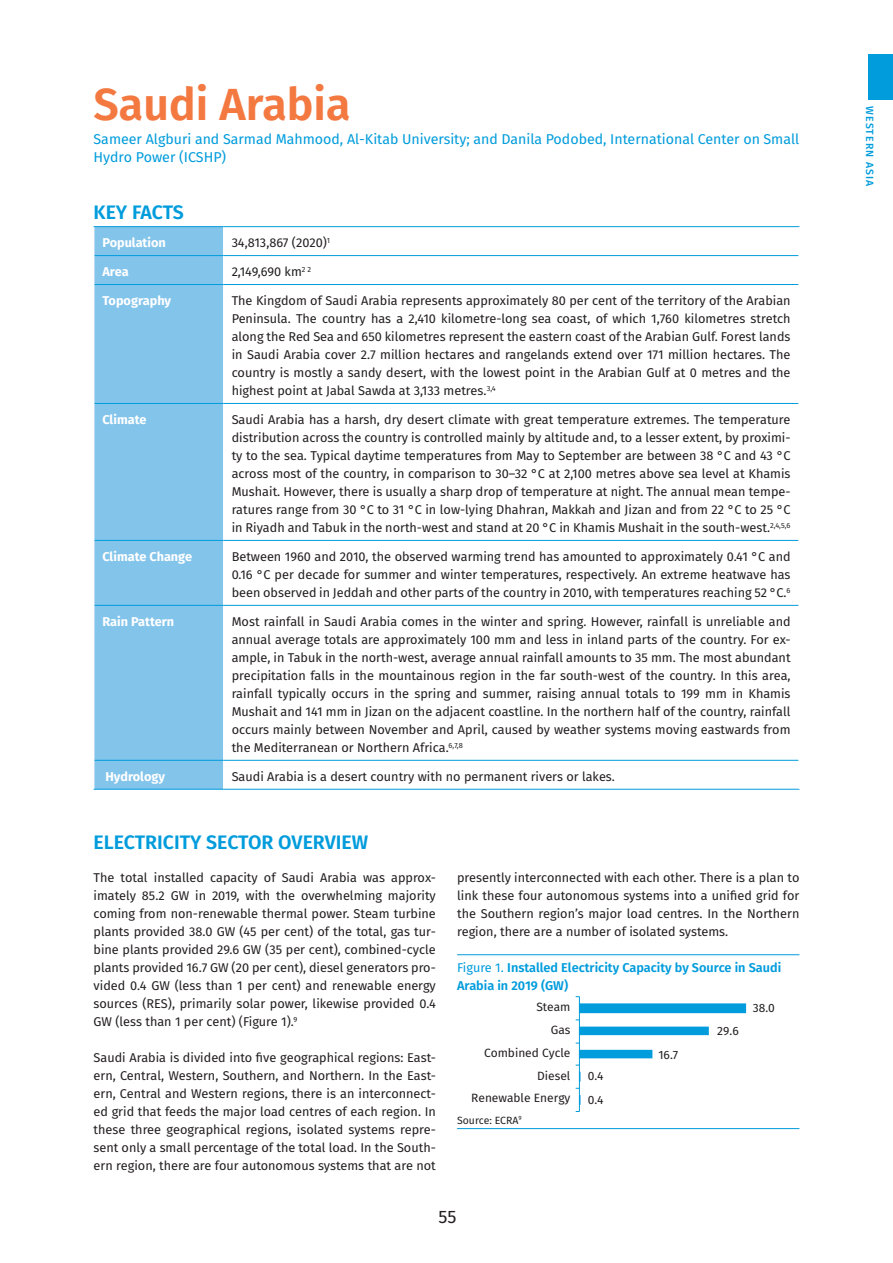
<style>
.page{position:relative;width:893px;height:1263px;background:#fff}
.page>*{position:absolute;margin:0;border:0;box-sizing:border-box;transform-origin:0 0}
.T_I_T_E_L{font:600 45px "Fira Sans";color:#f37941}
.SUB_TITEL_FULL{font:600 19.5px "Fira Sans";color:#009cdc}
.t1{font:18px "Fira Sans";color:#231f20}
.Author{font:14.25px/18px "Fira Sans";color:#009cdc}
.KEY_FACTS_Text{font:12.75px/18px "Fira Sans";color:#231f20;text-align:justify}
.TEXT_Normal{font:12.75px/18px "Fira Sans";color:#231f20;text-align:justify}
.Figure_Titel{font:600 12.75px/18px "Fira Sans";color:#009cdc}
.KEY_FACTS_Menue{font:700 12.75px "Fira Sans";color:#fff}
.t2{font:12px/23.2px "Fira Sans";color:#231f20}
.Source{font:10.5px "Fira Sans";color:#231f20}
.t3{font:500 10.5px "Fira Sans";letter-spacing:.1em;color:#009cdc}
.s1{font-weight:400}
</style>
<div class="page">
<div style="left:868px;top:54px;width:25px;height:45px;background:#009cdc"></div>
<div style="left:95px;top:227px;width:128px;height:562px;background:#83c4eb"></div>
<svg style="left:223px;top:227px;width:576px;height:562px"></svg>
<hr style="left:94px;top:255px;width:129px;height:1px;background:#009cdc">
<hr style="left:94px;top:284px;width:129px;height:1px;background:#009cdc">
<hr style="left:94px;top:403px;width:129px;height:1px;background:#009cdc">
<hr style="left:94px;top:540px;width:129px;height:1px;background:#009cdc">
<hr style="left:94px;top:605px;width:129px;height:1px;background:#009cdc">
<hr style="left:94px;top:760px;width:129px;height:1px;background:#009cdc">
<hr style="left:223px;top:255px;width:576px;height:1px;background:#009cdc">
<hr style="left:223px;top:284px;width:576px;height:1px;background:#009cdc">
<hr style="left:223px;top:403px;width:576px;height:1px;background:#009cdc">
<hr style="left:223px;top:540px;width:576px;height:1px;background:#009cdc">
<hr style="left:223px;top:605px;width:576px;height:1px;background:#009cdc">
<hr style="left:223px;top:760px;width:576px;height:1px;background:#009cdc">
<hr style="left:94px;top:226px;width:129px;height:1px;background:#009cdc">
<hr style="left:94px;top:789px;width:129px;height:1px;background:#009cdc">
<svg style="left:94px;top:227px;width:1px;height:57px"></svg>
<hr style="left:94px;top:284px;width:1px;height:119px;background:#fff">
<hr style="left:94px;top:403px;width:1px;height:137px;background:#fff">
<hr style="left:94px;top:540px;width:1px;height:65px;background:#fff">
<hr style="left:94px;top:605px;width:1px;height:155px;background:#fff">
<svg style="left:94px;top:760px;width:1px;height:29px"></svg>
<hr style="left:223px;top:226px;width:576px;height:1px;background:#009cdc">
<hr style="left:223px;top:789px;width:576px;height:1px;background:#009cdc">
<hr style="left:457px;top:954px;width:342px;height:1px;background:#009cdc">
<hr style="left:457px;top:1128px;width:342px;height:1px;background:#009cdc">
<hr style="left:579px;top:997px;width:1px;height:114px;background:#009cdc">
<svg style="left:576px;top:1003px;width:170px;height:102px"></svg>
<p class="T_I_T_E_L" style="left:94px;top:67px;width:259px">Saudi Arabia</p>
<p class="Author" style="left:94px;top:130px;width:707px">Sameer Algburi and Sarmad Mahmood, Al-Kitab University; and Danila Podobed, International Center on Small<br>Hydro Power (ICSHP)</p>
<p class="SUB_TITEL_FULL" style="left:94px;top:196px;width:92px">KEY FACTS</p>
<p class="KEY_FACTS_Menue" style="left:102px;top:232px;width:65px">Population</p>
<p class="KEY_FACTS_Text" style="left:232px;top:233px;width:100px">34,813,867 (2020)<sup>1</sup></p>
<p class="KEY_FACTS_Menue" style="left:102px;top:261px;width:28px">Area</p>
<p class="KEY_FACTS_Text" style="left:232px;top:262px;width:81px">2,149,690 km<sup>2</sup> <sup>2</sup></p>
<p class="KEY_FACTS_Menue" style="left:102px;top:290px;width:70px">Topography</p>
<p class="KEY_FACTS_Text" style="left:232px;top:291px;width:560px">The Kingdom of Saudi Arabia represents approximately 80 per cent of the territory of the Arabian Peninsula. The country has a 2,410 kilometre-long sea coast, of which 1,760 kilometres stretch along the Red Sea and 650 kilometres represent the eastern coast of the Arabian Gulf. Forest lands in Saudi Arabia cover 2.7 million hectares and rangelands extend over 171 million hectares. The country is mostly a sandy desert, with the lowest point in the Arabian Gulf at 0 metres and the highest point at Jabal Sawda at 3,133 metres.<sup>3,4</sup></p>
<p class="KEY_FACTS_Menue" style="left:102px;top:409px;width:46px">Climate</p>
<p class="KEY_FACTS_Text" style="left:232px;top:410px;width:560px">Saudi Arabia has a harsh, dry desert climate with great temperature extremes. The temperature distribution across the country is controlled mainly by altitude and, to a lesser extent, by proximi&shy;ty to the sea. Typical daytime temperatures from May to September are between 38 °C and 43 °C across most of the country, in comparison to 30–32 °C at 2,100 metres above sea level at Khamis Mushait. However, there is usually a sharp drop of temperature at night. The annual mean tempe&shy;ratures range from 30 °C to 31 °C in low-lying Dhahran, Makkah and Jizan and from 22 °C to 25 °C in Riyadh and Tabuk in the north-west and stand at 20 °C in Khamis Mushait in the south-west.<sup>2,4,5,6</sup></p>
<p class="KEY_FACTS_Menue" style="left:102px;top:546px;width:91px">Climate Change</p>
<p class="KEY_FACTS_Text" style="left:232px;top:547px;width:560px">Between 1960 and 2010, the observed warming trend has amounted to approximately 0.41 °C and 0.16 °C per decade for summer and winter temperatures, respectively. An extreme heatwave has been observed in Jeddah and other parts of the country in 2010, with temperatures reaching 52 °C.<sup>6</sup></p>
<p class="KEY_FACTS_Menue" style="left:102px;top:611px;width:73px">Rain Pattern</p>
<p class="KEY_FACTS_Text" style="left:232px;top:612px;width:560px">Most rainfall in Saudi Arabia comes in the winter and spring. However, rainfall is unreliable and annual average totals are approximately 100 mm and less in inland parts of the country. For ex&shy;ample, in Tabuk in the north-west, average annual rainfall amounts to 35 mm. The most abundant precipitation falls in the mountainous region in the far south-west of the country. In this area, rainfall typically occurs in the spring and summer, raising annual totals to 199 mm in Khamis Mushait and 141 mm in Jizan on the adjacent coastline. In the northern half of the country, rainfall occurs mainly between November and April, caused by weather systems moving eastwards from the Mediterranean or Northern Africa.<sup>6,7,8</sup></p>
<p class="KEY_FACTS_Menue" style="left:105px;top:765px;width:61px">Hydrology</p>
<p class="KEY_FACTS_Text" style="left:232px;top:767px;width:385px">Saudi Arabia is a desert country with no permanent rivers or lakes.</p>
<p class="SUB_TITEL_FULL" style="left:94px;top:826px;width:276px">ELECTRICITY SECTOR OVERVIEW</p>
<p class="TEXT_Normal" style="left:94px;top:868px;width:344px">The total installed capacity of Saudi Arabia was approx&shy;imately 85.2 GW in 2019, with the overwhelming majority coming from non-renewable thermal power. Steam turbine plants provided 38.0 GW (45 per cent) of the total, gas tur&shy;bine plants provided 29.6 GW (35 per cent), combined-cycle plants provided 16.7 GW (20 per cent), diesel generators pro&shy;vided 0.4 GW (less than 1 per cent) and renewable energy sources (RES), primarily solar power, likewise provided 0.4<br>GW (less than 1 per cent) (Figure 1).<sup>9</sup></p>
<p class="TEXT_Normal" style="left:94px;top:1048px;width:344px">Saudi Arabia is divided into five geographical regions: East&shy;ern, Central, Western, Southern, and Northern. In the East&shy;ern, Central and Western regions, there is an interconnect&shy;ed grid that feeds the major load centres of each region. In these three geographical regions, isolated systems repre&shy;sent only a small percentage of the total load. In the South&shy;ern region, there are four autonomous systems that are not</p>
<p class="TEXT_Normal" style="left:457px;top:868px;width:344px">presently interconnected with each other. There is a plan to link these four autonomous systems into a unified grid for the Southern region’s major load centres. In the Northern region, there are a number of isolated systems.</p>
<p class="Figure_Titel" style="left:457px;top:958px;width:326px"><span class="s1">Figure 1.</span> Installed Electricity Capacity by Source in Saudi<br>Arabia in 2019 (GW)</p>
<p class="t2" style="left:753px;top:996px;width:24px">38.0</p>
<p class="t2" style="left:717px;top:1019px;width:23px">29.6</p>
<p class="t2" style="left:658px;top:1043px;width:21px">16.7</p>
<p class="t2" style="left:588px;top:1064px;width:17px">0.4<br>0.4</p>
<p class="t2" style="left:484px;top:994px;width:88px;text-align:right">Steam<br>Gas<br>Combined Cycle<br>Diesel</p>
<p class="t2" style="left:471px;top:1086px;width:101px">Renewable Energy</p>
<p class="Source" style="left:457px;top:1112px;width:66px">Source: ECRA<sup>9</sup></p>
<h3 class="t1" style="left:439px;top:1203px;width:19px">55</h3>
<p class="t3" style="left:878px;top:106px;width:81px;rotate:90deg">WESTERN ASIA</p>
</div>
